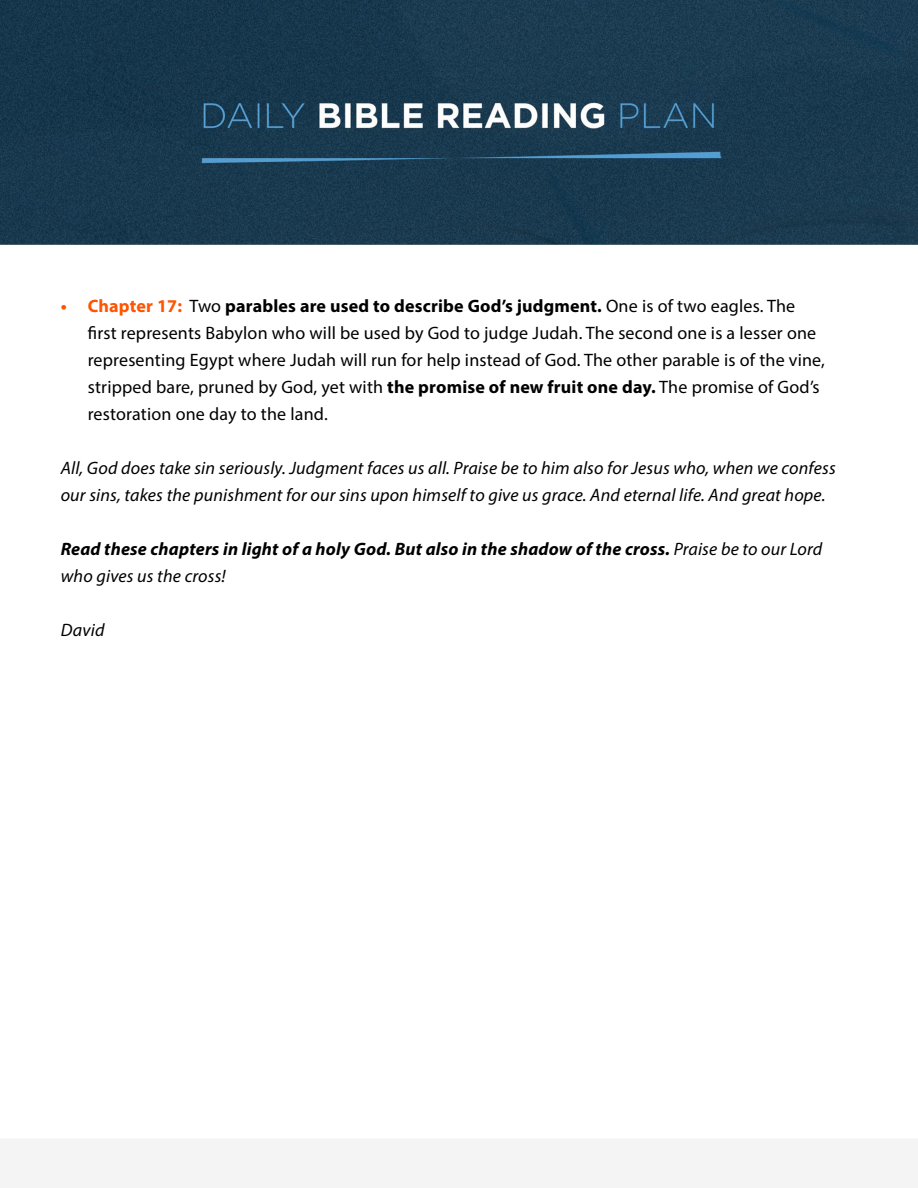
<style>
.page{position:relative;width:918px;height:1188px;background:#fff}
.page>*{position:absolute;margin:0;border:0;box-sizing:border-box;transform-origin:0 0}
.t1{font:18px/27px "Myriad Pro";letter-spacing:.01em;color:#000}
.t2{font:italic 18px/27px "Myriad Pro";letter-spacing:.01em;color:#000}
.t3{font:italic 700 18px/27px "Myriad Pro";letter-spacing:.01em;color:#000}
.s1{font-weight:700;color:#ff5400}
.s2{font-weight:700}
.s3{font-weight:400}
</style>
<div class="page">
<img style="left:0;top:0;width:918px;height:1188px">
<p class="t1" style="left:88px;top:292px;width:739px;text-indent:-27px"><span class="s1">• Chapter 17:</span> Two <span class="s2">parables are used to describe God’s judgment.</span> One is of two eagles. The first represents Babylon who will be used by God to judge Judah. The second one is a lesser one representing Egypt where Judah will run for help instead of God. The other parable is of the vine, stripped bare, pruned by God, yet with <span class="s2">the promise of new fruit one day.</span> The promise of God’s restoration one day to the land.</p>
<p class="t2" style="left:61px;top:454px;width:777px">All, God does take sin seriously. Judgment faces us all. Praise be to him also for Jesus who, when we confess our sins, takes the punishment for our sins upon himself to give us grace. And eternal life. And great hope.</p>
<p class="t3" style="left:61px;top:535px;width:763px">Read these chapters in light of a holy God. But also in the shadow of the cross. <span class="s3">Praise be to our Lord who gives us the cross!</span></p>
<p class="t2" style="left:61px;top:616px;width:45px">David</p>
</div>
